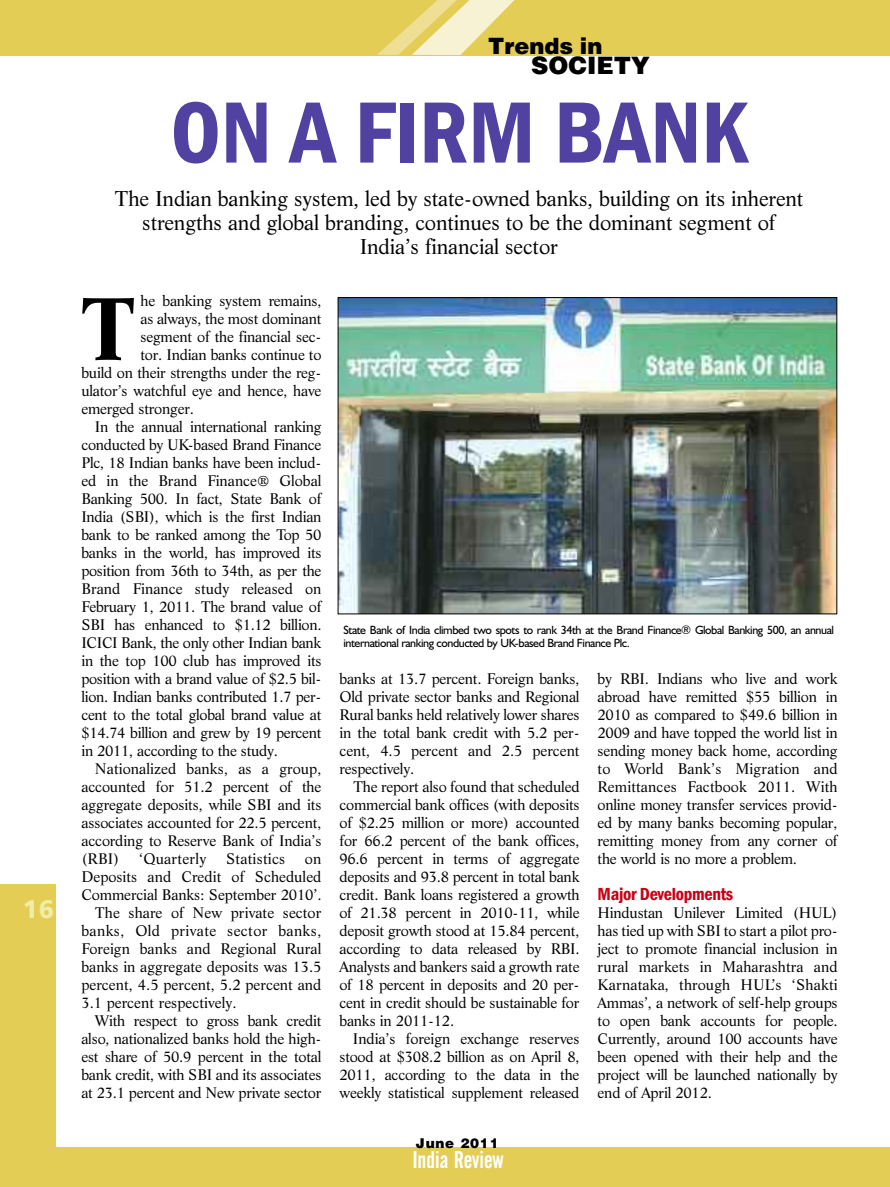
<style>
.page{position:relative;width:890px;height:1187px;background:#fff}
.page>*{position:absolute;margin:0;border:0;box-sizing:border-box;transform-origin:0 0}
.t1{font:600 condensed 90px "Franklin Gothic";color:#5141a1}
.t2{font:700 86.55px "Life BT";color:#000}
.t3{font:25.5px "Humanist 777 BT Black B";color:#f0eda6}
.t4{font:24px "Alternate Gothic No 2 BT";color:#fff}
.t5{font:900 24px "Helvetica";color:#000}
.t6{font:900 22.5px "Helvetica";color:#000}
.t7{font:21px/24px "Life BT";letter-spacing:-.01em;color:#000;text-align:center}
.t8{font:600 condensed 18px "Franklin Gothic";letter-spacing:-.015em;color:#ca0016}
.t9{font:15px/18px "Life BT";letter-spacing:-.015em;color:#000;text-align:justify}
.t10{font:15px "Life BT";letter-spacing:.02em;color:#000}
.t11{font:15px "Life BT";letter-spacing:.01em;color:#000}
.t12{font:900 13.5px "Helvetica";letter-spacing:.055em;color:#000}
.t13{font:12px/13.5px "Humanist 521 BT";letter-spacing:-.035em;color:#000}
</style>
<div class="page">
<div style="left:0;top:1148px;width:890px;height:39px;background:#e3cd55"></div>
<div style="left:0;top:884px;width:56px;height:303px;background:#e3cd55"></div>
<div style="left:0;top:0;width:890px;height:55px;background:#e3cd55"></div>
<svg style="left:377px;top:0;width:138px;height:55px"></svg>
<img style="left:340px;top:299px;width:495px;height:313px">
<div style="left:338px;top:297px;width:499px;height:317px;border:1px solid #000"></div>
<h3 class="t3" style="left:23px;top:899px;width:33px">16</h3>
<h3 class="t6" style="left:488px;top:33px;width:116px">Trends in</h3>
<h3 class="t5" style="left:531px;top:52px;width:120px">SOCIETY</h3>
<h1 class="t1" style="left:170px;top:80px;width:580px">On a firm bank</h1>
<h3 class="t7" style="left:115px;top:189px;width:690px">The Indian banking system, led by state-owned banks, building on its inherent strengths and global branding, continues to be the dominant segment of<br>India’s financial sector</h3>
<h2 class="t2" style="left:81px;top:295px;width:56px">T</h2>
<p class="t9" style="left:140px;top:293px;width:183px">he banking system remains,</p>
<p class="t9" style="left:140px;top:311px;width:183px">as always, the most dominant</p>
<p class="t9" style="left:140px;top:329px;width:183px">segment of the financial sec-</p>
<p class="t9" style="left:140px;top:347px;width:183px">tor. Indian banks continue to</p>
<p class="t9" style="left:81px;top:365px;width:242px">build on their strengths under the reg-</p>
<p class="t9" style="left:81px;top:383px;width:242px">ulator’s watchful eye and hence, have</p>
<p class="t9" style="left:81px;top:401px;width:114px">emerged stronger.</p>
<p class="t9" style="left:95px;top:419px;width:228px">In the annual international ranking</p>
<p class="t9" style="left:81px;top:437px;width:242px">conducted by UK-based Brand Finance</p>
<p class="t9" style="left:81px;top:455px;width:242px">Plc, 18 Indian banks have been includ-</p>
<p class="t9" style="left:81px;top:473px;width:242px">ed in the Brand Finance® Global</p>
<p class="t9" style="left:81px;top:491px;width:242px">Banking 500. In fact, State Bank of</p>
<p class="t9" style="left:81px;top:509px;width:242px">India (SBI), which is the first Indian</p>
<p class="t9" style="left:81px;top:527px;width:242px">bank to be ranked among the Top 50</p>
<p class="t9" style="left:81px;top:545px;width:242px">banks in the world, has improved its</p>
<p class="t9" style="left:81px;top:563px;width:242px">position from 36th to 34th, as per the</p>
<p class="t9" style="left:81px;top:581px;width:242px">Brand Finance study released on</p>
<p class="t9" style="left:81px;top:599px;width:242px">February 1, 2011. The brand value of</p>
<p class="t9" style="left:81px;top:617px;width:242px">SBI has enhanced to $1.12 billion.</p>
<p class="t9" style="left:81px;top:635px;width:242px">ICICI Bank, the only other Indian bank</p>
<p class="t9" style="left:81px;top:653px;width:242px">in the top 100 club has improved its</p>
<p class="t9" style="left:81px;top:671px;width:242px">position with a brand value of $2.5 bil-</p>
<p class="t9" style="left:81px;top:689px;width:242px">lion. Indian banks contributed 1.7 per-</p>
<p class="t9" style="left:81px;top:707px;width:242px">cent to the total global brand value at</p>
<p class="t9" style="left:81px;top:725px;width:242px">$14.74 billion and grew by 19 percent</p>
<p class="t9" style="left:81px;top:743px;width:198px">in 2011, according to the study.</p>
<p class="t9" style="left:95px;top:761px;width:228px">Nationalized banks, as a group,</p>
<p class="t9" style="left:81px;top:779px;width:242px">accounted for 51.2 percent of the</p>
<p class="t9" style="left:81px;top:797px;width:242px">aggregate deposits, while SBI and its</p>
<p class="t9" style="left:81px;top:815px;width:242px">associates accounted for 22.5 percent,</p>
<p class="t9" style="left:81px;top:833px;width:242px">according to Reserve Bank of India’s</p>
<p class="t9" style="left:81px;top:851px;width:40px">(RBI)</p>
<p class="t11" style="left:139px;top:853px;width:69px">‘Quarterly</p>
<p class="t11" style="left:226px;top:853px;width:61px">Statistics</p>
<p class="t9" style="left:305px;top:851px;width:18px">on</p>
<p class="t9" style="left:81px;top:869px;width:242px">Deposits and Credit of Scheduled</p>
<p class="t9" style="left:81px;top:887px;width:242px">Commercial Banks: September 2010’.</p>
<p class="t9" style="left:95px;top:905px;width:228px">The share of New private sector</p>
<p class="t10" style="left:81px;top:925px;width:242px">banks, Old private sector banks,</p>
<p class="t9" style="left:81px;top:941px;width:242px">Foreign banks and Regional Rural</p>
<p class="t9" style="left:81px;top:959px;width:242px">banks in aggregate deposits was 13.5</p>
<p class="t9" style="left:81px;top:977px;width:242px">percent, 4.5 percent, 5.2 percent and</p>
<p class="t9" style="left:81px;top:995px;width:157px">3.1 percent respectively.</p>
<p class="t9" style="left:95px;top:1013px;width:228px">With respect to gross bank credit</p>
<p class="t9" style="left:81px;top:1031px;width:242px">also, nationalized banks hold the high-</p>
<p class="t9" style="left:81px;top:1049px;width:242px">est share of 50.9 percent in the total</p>
<p class="t9" style="left:81px;top:1067px;width:242px">bank credit, with SBI and its associates</p>
<p class="t9" style="left:81px;top:1085px;width:242px">at 23.1 percent and New private sector</p>
<p class="t13" style="left:344px;top:624px;width:492px">State Bank of India climbed two spots to rank 34th at the Brand Finance® Global Banking 500, an annual international ranking conducted by UK-based Brand Finance Plc.</p>
<p class="t9" style="left:339px;top:671px;width:242px">banks at 13.7 percent. Foreign banks, Old private sector banks and Regional Rural banks held relatively lower shares in the total bank credit with 5.2 per&shy;cent, 4.5 percent and 2.5 percent respectively.</p>
<p class="t9" style="left:339px;top:779px;width:242px;text-indent:14px">The report also found that scheduled commercial bank offices (with deposits of $2.25 million or more) accounted for 66.2 percent of the bank offices, 96.6 percent in terms of aggregate deposits and 93.8 percent in total bank credit. Bank loans registered a growth of 21.38 percent in 2010-11, while deposit growth stood at 15.84 percent, according to data released by RBI.<br>Analysts and bankers said a growth rate of 18 percent in deposits and 20 per&shy;cent in credit should be sustainable for banks in 2011-12.</p>
<p class="t9" style="left:339px;top:1031px;width:242px;text-indent:14px">India’s foreign exchange reserves stood at $308.2 billion as on April 8, 2011, according to the data in the weekly statistical supplement released</p>
<p class="t12" style="left:416px;top:1135px;width:84px">June 2011</p>
<h3 class="t4" style="left:412px;top:1151px;width:93px">India Review</h3>
<p class="t9" style="left:598px;top:671px;width:242px">by RBI. Indians who live and work abroad have remitted $55 billion in 2010 as compared to $49.6 billion in 2009 and have topped the world list in sending money back home, according to World Bank’s Migration and Remittances Factbook 2011. With online money transfer services provid&shy;ed by many banks becoming popular, remitting money from any corner of the world is no more a problem.</p>
<p class="t8" style="left:598px;top:884px;width:137px">major Developments</p>
<p class="t9" style="left:598px;top:905px;width:242px">Hindustan Unilever Limited (HUL) has tied up with SBI to start a pilot pro&shy;ject to promote financial inclusion in rural markets in Maharashtra and Karnataka, through HUL’s ‘Shakti Ammas’, a network of self-help groups to open bank accounts for people.<br>Currently, around 100 accounts have been opened with their help and the project will be launched nationally by end of April 2012.</p>
</div>
